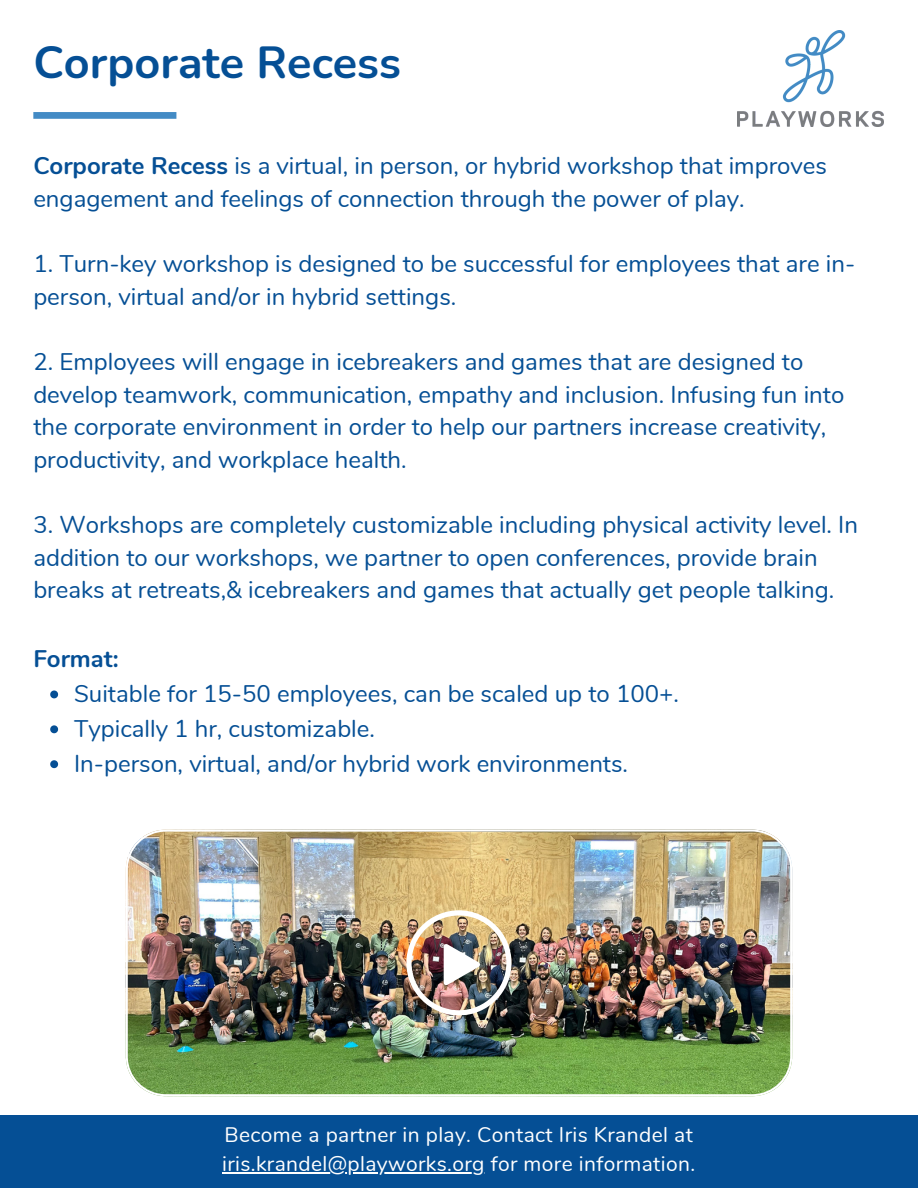
<style>
.page{position:relative;width:918px;height:1188px;background:#fff}
.page>*{position:absolute;margin:0;border:0;box-sizing:border-box;transform-origin:0 0}
.t1{font:700 45px "Nunito";color:#054f95}
.t2{font:24px/32.7px "Nunito";color:#054f95}
.t3{font:700 24px "Nunito";color:#054f95}
.t4{font:21px/29.2px "Nunito";letter-spacing:.02em;color:#fff}
.s1{font-weight:700}
</style>
<div class="page">
<div style="left:0;top:1116px;width:917px;height:72px;background:#054f95"></div>
<hr style="left:222px;top:1172px;width:263px;height:1px;background:#fff">
<div style="left:33px;top:112px;width:143px;height:7px;background:#438bc5"></div>
<img style="left:126px;top:830px;width:666px;height:266px">
<svg style="left:50px;top:691px;width:8px;height:7px"></svg>
<svg style="left:50px;top:725px;width:8px;height:8px"></svg>
<svg style="left:50px;top:760px;width:8px;height:8px"></svg>
<img style="left:406px;top:910px;width:105px;height:105px">
<img style="left:738px;top:30px;width:146px;height:97px">
<p class="t1" style="left:33px;top:33px;width:369px">Corporate Recess</p>
<p class="t2" style="left:33px;top:150px;width:795px"><span class="s1">Corporate Recess</span> is a virtual, in person, or hybrid workshop that improves engagement and feelings of connection through the power of play.</p>
<p class="t2" style="left:33px;top:248px;width:823px">1. Turn-key workshop is designed to be successful for employees that are in&shy;person, virtual and/or in hybrid settings.</p>
<p class="t2" style="left:33px;top:346px;width:813px">2. Employees will engage in icebreakers and games that are designed to develop teamwork, communication, empathy and inclusion. Infusing fun into the corporate environment in order to help our partners increase creativity, productivity, and workplace health.</p>
<p class="t2" style="left:33px;top:509px;width:826px">3. Workshops are completely customizable including physical activity level. In addition to our workshops, we partner to open conferences, provide brain breaks at retreats,&amp; icebreakers and games that actually get people talking.</p>
<p class="t3" style="left:33px;top:643px;width:87px">Format:</p>
<p class="t2" style="left:74px;top:678px;width:606px">Suitable for 15-50 employees, can be scaled up to 100+.</p>
<p class="t2" style="left:74px;top:712px;width:302px">Typically 1 hr, customizable.</p>
<p class="t2" style="left:74px;top:747px;width:556px">In-person, virtual, and/or hybrid work environments.</p>
<p class="t4" style="left:222px;top:1120px;width:475px">Become a partner in play. Contact Iris Krandel at iris.krandel@playworks.org for more information.</p>
</div>
